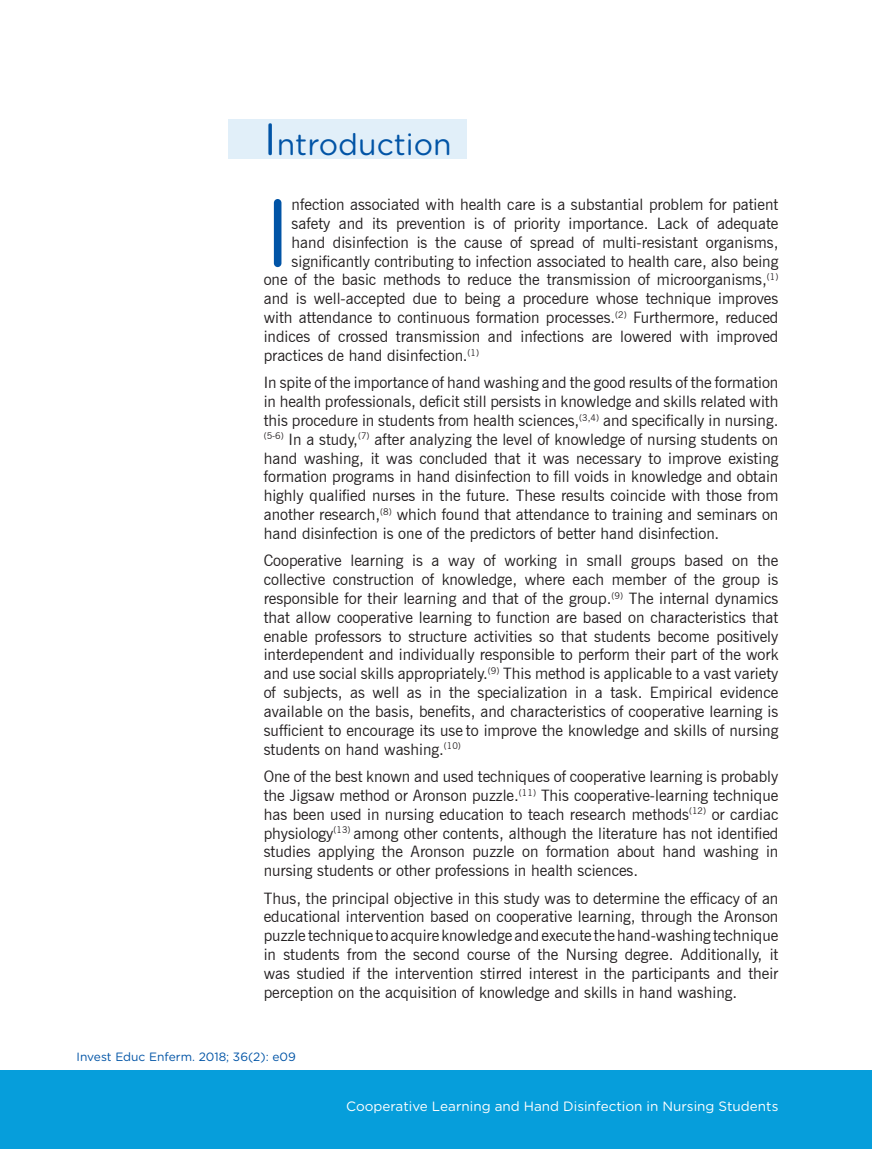
<style>
.page{position:relative;width:872px;height:1149px;background:#fff}
.page>*{position:absolute;margin:0;border:0;box-sizing:border-box;transform-origin:0 0}
.Texto_Corrido{font:95.85px "Gotham Rounded";color:#0154a6}
.Título{font:30px "Gotham Rounded";color:#0154a6}
.Texto_Corrido-2{font:15.75px/18.9px "News Gothic BT";color:#231f20;text-align:justify}
.Info_Pata{font:13.5px "Gotham Rounded";color:#fff}
.t1{font:12px "Gotham Rounded";color:#0154a6}
.s1{font-size:45px}
.s2{color:#212121}
</style>
<div class="page">
<div style="left:0;top:1069px;width:872px;height:79px;background:#069edb"></div>
<div style="left:228px;top:119px;width:238px;height:39px;background:#e1eff9"></div>
<p class="Título" style="left:264px;top:124px;width:189px"><span class="s1">I</span>ntroduction</p>
<p class="Texto_Corrido" style="left:264px;top:167px;width:29px">I</p>
<p class="Texto_Corrido-2" style="left:292px;top:195px;width:488px">nfection associated with health care is a substantial problem for patient</p>
<p class="Texto_Corrido-2" style="left:292px;top:214px;width:488px">safety and its prevention is of priority importance. Lack of adequate</p>
<p class="Texto_Corrido-2" style="left:292px;top:232px;width:488px">hand disinfection is the cause of spread of multi-resistant organisms,</p>
<p class="Texto_Corrido-2" style="left:292px;top:251px;width:488px">significantly contributing to infection associated to health care, also being</p>
<p class="Texto_Corrido-2" style="left:264px;top:270px;width:516px">one of the basic methods to reduce the transmission of microorganisms,<sup>(1)</sup></p>
<p class="Texto_Corrido-2" style="left:264px;top:289px;width:516px">and is well-accepted due to being a procedure whose technique improves</p>
<p class="Texto_Corrido-2" style="left:264px;top:308px;width:516px">with attendance to continuous formation processes.<sup>(2)</sup> Furthermore, reduced</p>
<p class="Texto_Corrido-2" style="left:264px;top:327px;width:516px">indices of crossed transmission and infections are lowered with improved</p>
<p class="Texto_Corrido-2" style="left:264px;top:345px;width:217px">practices de hand disinfection.<sup>(1)</sup></p>
<p class="Texto_Corrido-2" style="left:264px;top:373px;width:516px">In spite of the importance of hand washing and the good results of the formation in health professionals, deficit still persists in knowledge and skills related with this procedure in students from health sciences,<sup>(3,4)</sup> and specifically in nursing. <sup>(5-6)</sup> In a study,<sup>(7)</sup> after analyzing the level of knowledge of nursing students on hand washing, it was concluded that it was necessary to improve existing formation programs in hand disinfection to fill voids in knowledge and obtain highly qualified nurses in the future. These results coincide with those from another research,<sup>(8)</sup> which found that attendance to training and seminars on <span class="s2">hand disinfection is one of the predictors of better hand disinfection</span>.</p>
<p class="Texto_Corrido-2" style="left:264px;top:551px;width:516px">Cooperative learning is a way of working in small groups based on the collective construction of knowledge, where each member of the group is responsible for their learning and that of the group.<sup>(9)</sup> The internal dynamics that allow cooperative learning to function are based on characteristics that enable professors to structure activities so that students become positively interdependent and individually responsible to perform their part of the work and use social skills appropriately.<sup>(9)</sup> This method is applicable to a vast variety of subjects, as well as in the specialization in a task. Empirical evidence available on the basis, benefits, and characteristics of cooperative learning is sufficient to encourage its use to improve the knowledge and skills of nursing students on hand washing.<sup>(10)</sup></p>
<p class="Texto_Corrido-2" style="left:264px;top:766px;width:516px">One of the best known and used techniques of cooperative learning is probably the Jigsaw method or Aronson puzzle.<sup>(11)</sup> This cooperative-learning technique has been used in nursing education to teach research methods<sup>(12)</sup> or cardiac physiology<sup>(13)</sup> among other contents, although the literature has not identified studies applying the Aronson puzzle on formation about hand washing in nursing students or other professions in health sciences.</p>
<p class="Texto_Corrido-2" style="left:264px;top:888px;width:516px">Thus, the principal objective in this study was to determine the efficacy of an educational intervention based on cooperative learning, through the Aronson puzzle technique to acquire knowledge and execute the hand-washing technique in students from the second course of the Nursing degree. Additionally, it was studied if the intervention stirred interest in the participants and their perception on the acquisition of knowledge and skills in hand washing.</p>
<p class="t1" style="left:77px;top:1047px;width:221px">Invest Educ Enferm. 2018; 36(2): e09</p>
<p class="Info_Pata" style="left:346px;top:1097px;width:433px">Cooperative Learning and Hand Disinfection in Nursing Students</p>
</div>
